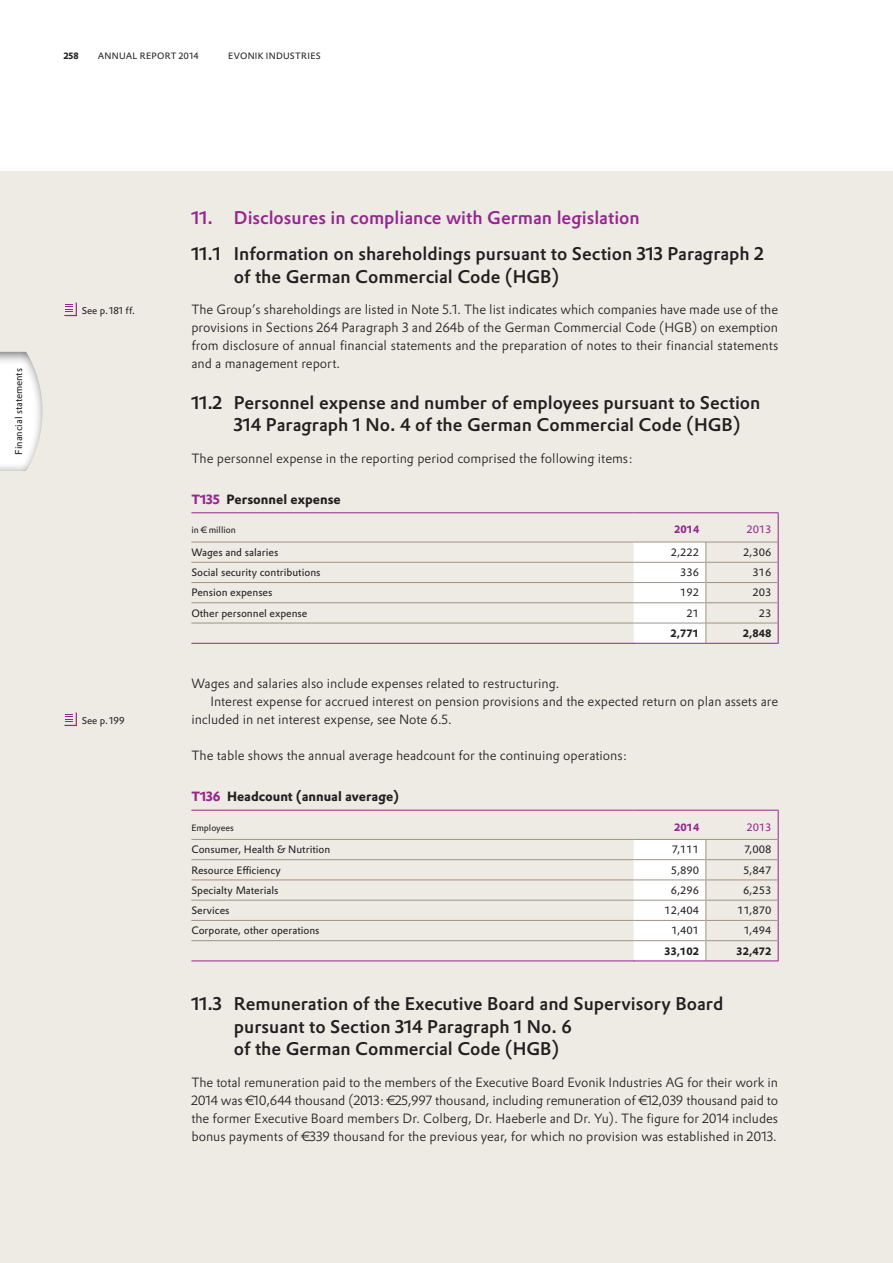
<style>
.page{position:relative;width:893px;height:1263px;background:#fff}
.page>*{position:absolute;margin:0;border:0;box-sizing:border-box;transform-origin:0 0}
.t1{font:500 18px/22.5px "Evonik Prokyon";color:#231f20}
.t2{font:500 18px "Evonik Prokyon";color:#95268f}
.t3{font:300 13.2px/18px "Evonik Prokyon";color:#231f20;text-align:justify}
.t4{font:700 13.2px "Evonik Prokyon";color:#231f20}
.t5{font:10.5px "Evonik Prokyon";color:#231f20}
.t6{font:700 10.5px "Evonik Prokyon";color:#231f20}
.t7{font:700 10.5px "Evonik Prokyon";color:#95268f}
.t8{font:10.5px "Evonik Prokyon";color:#95268f}
.t9{font:9.75px "Evonik Prokyon";color:#231f20}
.t10{font:9px "Evonik Prokyon";letter-spacing:.025em;color:#231f20}
.t11{font:9px "Evonik Prokyon";color:#231f20}
.t12{font:700 9px "Evonik Prokyon";color:#231f20}
.s1{color:#95268f}
</style>
<div class="page">
<div style="left:0;top:171px;width:893px;height:1092px;background:#eeeae4"></div>
<hr style="left:191px;top:512px;width:443px;height:1px;background:#95268f">
<div style="left:634px;top:543px;width:72px;height:100px;background:#fff"></div>
<hr style="left:634px;top:512px;width:72px;height:1px;background:#95268f">
<hr style="left:706px;top:512px;width:72px;height:1px;background:#95268f">
<svg style="left:778px;top:513px;width:1px;height:130px"></svg>
<hr style="left:191px;top:542px;width:443px;height:1px;background:#a09386">
<hr style="left:634px;top:542px;width:72px;height:1px;background:#a09386">
<hr style="left:706px;top:542px;width:72px;height:1px;background:#a09386">
<hr style="left:191px;top:562px;width:443px;height:1px;background:#a09386">
<hr style="left:634px;top:562px;width:71px;height:1px;background:#a09386">
<hr style="left:706px;top:562px;width:72px;height:1px;background:#a09386">
<hr style="left:191px;top:582px;width:443px;height:1px;background:#a09386">
<hr style="left:634px;top:582px;width:71px;height:1px;background:#a09386">
<hr style="left:706px;top:582px;width:72px;height:1px;background:#a09386">
<hr style="left:191px;top:602px;width:443px;height:1px;background:#a09386">
<hr style="left:634px;top:602px;width:71px;height:1px;background:#a09386">
<hr style="left:706px;top:602px;width:72px;height:1px;background:#a09386">
<hr style="left:191px;top:623px;width:443px;height:1px;background:#a09386">
<hr style="left:634px;top:623px;width:71px;height:1px;background:#a09386">
<hr style="left:706px;top:623px;width:72px;height:1px;background:#a09386">
<hr style="left:191px;top:643px;width:443px;height:1px;background:#95268f">
<hr style="left:634px;top:643px;width:72px;height:1px;background:#95268f">
<hr style="left:706px;top:643px;width:72px;height:1px;background:#95268f">
<hr style="left:191px;top:810px;width:443px;height:1px;background:#95268f">
<hr style="left:634px;top:810px;width:72px;height:1px;background:#95268f">
<hr style="left:706px;top:810px;width:72px;height:1px;background:#95268f">
<svg style="left:778px;top:810px;width:1px;height:151px"></svg>
<div style="left:634px;top:840px;width:72px;height:120px;background:#fff"></div>
<hr style="left:191px;top:839px;width:443px;height:1px;background:#a09386">
<hr style="left:634px;top:839px;width:72px;height:1px;background:#a09386">
<hr style="left:706px;top:839px;width:72px;height:1px;background:#a09386">
<hr style="left:191px;top:859px;width:443px;height:1px;background:#a09386">
<hr style="left:634px;top:859px;width:71px;height:1px;background:#a09386">
<hr style="left:706px;top:859px;width:72px;height:1px;background:#a09386">
<hr style="left:191px;top:879px;width:443px;height:1px;background:#a09386">
<hr style="left:634px;top:879px;width:71px;height:1px;background:#a09386">
<hr style="left:706px;top:879px;width:72px;height:1px;background:#a09386">
<hr style="left:191px;top:900px;width:443px;height:1px;background:#a09386">
<hr style="left:634px;top:900px;width:71px;height:1px;background:#a09386">
<hr style="left:706px;top:900px;width:72px;height:1px;background:#a09386">
<hr style="left:191px;top:920px;width:443px;height:1px;background:#a09386">
<hr style="left:634px;top:920px;width:71px;height:1px;background:#a09386">
<hr style="left:706px;top:920px;width:72px;height:1px;background:#a09386">
<hr style="left:191px;top:940px;width:443px;height:1px;background:#a09386">
<hr style="left:634px;top:940px;width:71px;height:1px;background:#a09386">
<hr style="left:706px;top:940px;width:72px;height:1px;background:#a09386">
<hr style="left:191px;top:960px;width:443px;height:1px;background:#95268f">
<hr style="left:634px;top:960px;width:72px;height:1px;background:#95268f">
<hr style="left:706px;top:960px;width:72px;height:1px;background:#95268f">
<svg style="left:64px;top:302px;width:13px;height:14px"></svg>
<svg style="left:64px;top:712px;width:13px;height:14px"></svg>
<div style="left:0;top:340px;width:56px;height:133px;background:#231f20;opacity:.75"></div>
<p class="t12" style="left:64px;top:48px;width:16px">258</p>
<p class="t10" style="left:98px;top:48px;width:102px">Annual Report 2014</p>
<p class="t10" style="left:228px;top:48px;width:94px">Evonik I ndustries</p>
<p class="t9" style="left:11px;top:454px;width:88px;rotate:-90deg">Financial statements</p>
<p class="t9" style="left:82px;top:303px;width:55px">See p. 181 ff.</p>
<p class="t9" style="left:82px;top:713px;width:44px">See p. 199</p>
<h1 class="t2" style="left:191px;top:204px;width:450px">11. Disclosures in compliance with German legislation</h1>
<h1 class="t1" style="left:234px;top:241px;width:529px;text-indent:-43px">11.1 Information on shareholdings pursuant to Section 313 Paragraph 2 of the German Commercial Code (HGB)</h1>
<p class="t3" style="left:191px;top:300px;width:588px">The Group’s shareholdings are listed in Note 5.1. The list indicates which companies have made use of the provisions in Sections 264 Paragraph 3 and 264b of the German Commercial Code (HGB) on exemption from disclosure of annual financial statements and the preparation of notes to their financial statements and a management report.</p>
<h1 class="t1" style="left:234px;top:390px;width:528px;text-indent:-43px">11.2 Personnel expense and number of employees pursuant to Section<br>314 Paragraph 1 No. 4 of the German Commercial Code (HGB)</h1>
<p class="t3" style="left:191px;top:448px;width:443px">The personnel expense in the reporting period comprised the following items:</p>
<p class="t4" style="left:191px;top:488px;width:151px"><span class="s1">T135</span> Personnel expense</p>
<p class="t11" style="left:191px;top:523px;width:46px">in € million</p>
<p class="t7" style="left:674px;top:521px;width:27px">2014</p>
<p class="t8" style="left:746px;top:522px;width:26px">2013</p>
<p class="t5" style="left:191px;top:544px;width:88px">Wages and salaries</p>
<p class="t5" style="left:671px;top:544px;width:30px">2,222</p>
<p class="t5" style="left:743px;top:544px;width:30px">2,306</p>
<p class="t5" style="left:191px;top:564px;width:131px">Social security contributions</p>
<p class="t5" style="left:680px;top:564px;width:20px">336</p>
<p class="t5" style="left:752px;top:564px;width:20px">316</p>
<p class="t5" style="left:191px;top:585px;width:83px">Pension expenses</p>
<p class="t5" style="left:680px;top:585px;width:20px">192</p>
<p class="t5" style="left:752px;top:585px;width:20px">203</p>
<p class="t5" style="left:191px;top:605px;width:118px">Other personnel expense</p>
<p class="t5" style="left:686px;top:605px;width:14px">21</p>
<p class="t5" style="left:759px;top:605px;width:14px">23</p>
<p class="t6" style="left:670px;top:625px;width:30px">2,771</p>
<p class="t6" style="left:743px;top:625px;width:30px">2,848</p>
<p class="t3" style="left:191px;top:674px;width:369px">Wages and salaries also include expenses related to restructuring.</p>
<p class="t3" style="left:210px;top:692px;width:569px">Interest expense for accrued interest on pension provisions and the expected return on plan assets are</p>
<p class="t3" style="left:191px;top:710px;width:262px">included in net interest expense, see Note 6.5.</p>
<p class="t3" style="left:191px;top:746px;width:438px">The table shows the annual average headcount for the continuing operations:</p>
<p class="t4" style="left:191px;top:786px;width:209px"><span class="s1">T136</span> Headcount (annual average)</p>
<p class="t11" style="left:191px;top:821px;width:44px">Employees</p>
<p class="t7" style="left:674px;top:818px;width:27px">2014</p>
<p class="t8" style="left:746px;top:819px;width:26px">2013</p>
<p class="t5" style="left:191px;top:841px;width:140px">Consumer, Health &amp; Nutrition</p>
<p class="t5" style="left:672px;top:841px;width:29px">7,111</p>
<p class="t5" style="left:744px;top:841px;width:29px">7,008</p>
<p class="t5" style="left:191px;top:862px;width:91px">Resource Efficiency</p>
<p class="t5" style="left:671px;top:862px;width:30px">5,890</p>
<p class="t5" style="left:743px;top:862px;width:30px">5,847</p>
<p class="t5" style="left:191px;top:882px;width:89px">Specialty Materials</p>
<p class="t5" style="left:671px;top:882px;width:30px">6,296</p>
<p class="t5" style="left:743px;top:882px;width:30px">6,253</p>
<p class="t5" style="left:191px;top:902px;width:40px">Services</p>
<p class="t5" style="left:664px;top:902px;width:34px">12,404</p>
<p class="t5" style="left:737px;top:902px;width:36px">11,870</p>
<p class="t5" style="left:191px;top:922px;width:130px">Corporate, other operations</p>
<p class="t5" style="left:671px;top:922px;width:29px">1,401</p>
<p class="t5" style="left:744px;top:922px;width:27px">1,494</p>
<p class="t6" style="left:664px;top:942px;width:37px">33,102</p>
<p class="t6" style="left:736px;top:942px;width:37px">32,472</p>
<h1 class="t1" style="left:234px;top:991px;width:491px;text-indent:-43px">11.3 Remuneration of the Executive Board and Supervisory Board pursuant to Section 314 Paragraph 1 No. 6<br>of the German Commercial Code (HGB)</h1>
<p class="t3" style="left:191px;top:1072px;width:588px">The total remuneration paid to the members of the Executive Board Evonik Industries AG for their work in 2014 was €10,644 thousand (2013: €25,997 thousand, including remuneration of €12,039 thousand paid to the former Executive Board members Dr. Colberg, Dr. Haeberle and Dr. Yu). The figure for 2014 includes bonus payments of €339 thousand for the previous year, for which no provision was established in 2013.</p>
</div>
